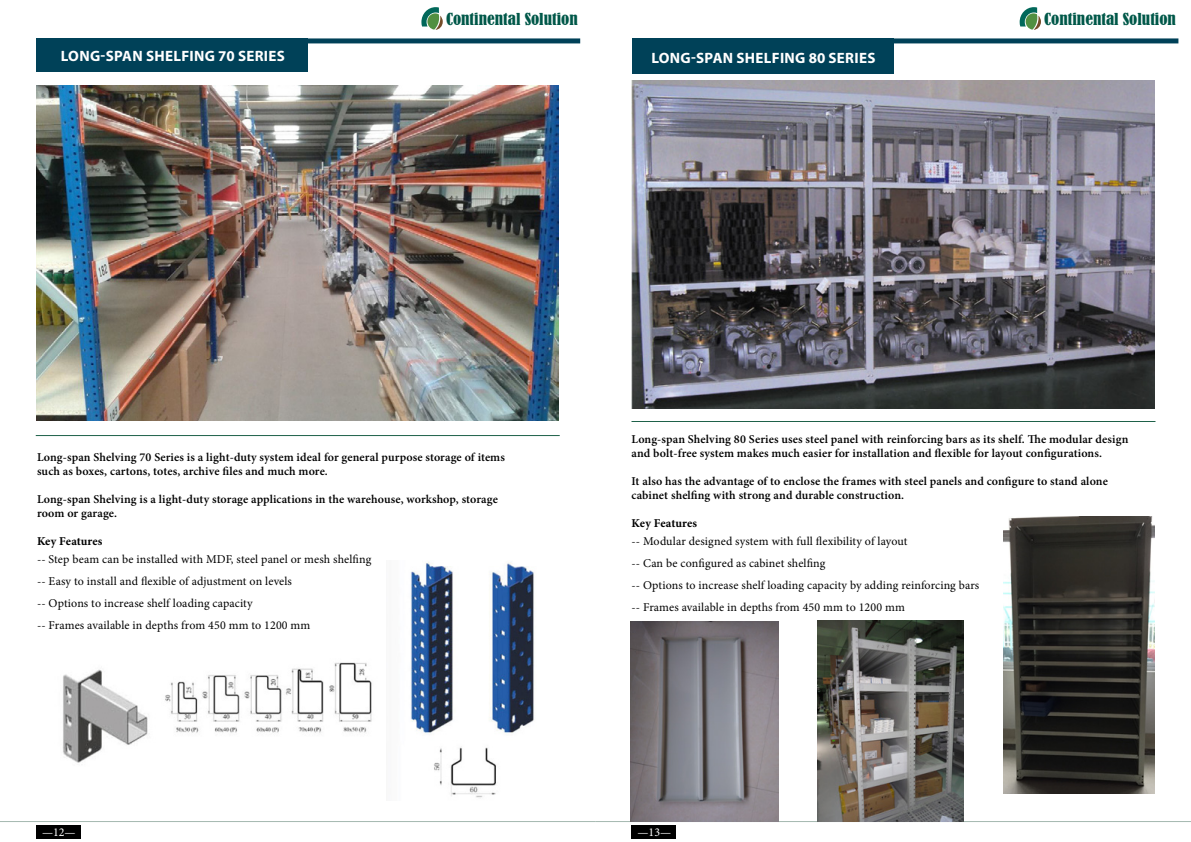
<style>
.page{position:relative;width:1191px;height:842px;background:#fff}
.page>*{position:absolute;margin:0;border:0;box-sizing:border-box;transform-origin:0 0}
.t1{font:condensed 15.5px "Bernard";color:#005849;scale:1.11 1}
.t2{font:700 15px "Myriad Pro";letter-spacing:.02em;color:#fff}
.t3{font:600 12px/14px "Minion Pro";letter-spacing:.01em;color:#000}
.t4{font:12px/22px "Minion Pro";letter-spacing:.01em;color:#000}
.t5{font:700 12px "Minion Pro";color:#000}
.t6{font:12px "Minion Pro";color:#fff}
</style>
<div class="page">
<div style="left:36px;top:825px;width:44px;height:14px;background:#000"></div>
<div style="left:631px;top:825px;width:45px;height:14px;background:#000"></div>
<svg style="left:421px;top:7px;width:22px;height:23px"></svg>
<hr style="left:0;top:821px;width:595px;height:1px;background:#66887a">
<hr style="left:595px;top:821px;width:596px;height:1px;background:#66887a">
<svg style="left:1019px;top:7px;width:22px;height:23px"></svg>
<div style="left:101px;top:38px;width:479px;height:5px;background:#004158"></div>
<div style="left:699px;top:38px;width:479px;height:5px;background:#004158"></div>
<div style="left:36px;top:39px;width:272px;height:33px;background:#004158"></div>
<img style="left:36px;top:85px;width:523px;height:336px">
<img style="left:165px;top:662px;width:207px;height:71px">
<img style="left:63px;top:669px;width:85px;height:94px">
<img style="left:410px;top:562px;width:124px;height:236px">
<hr style="left:36px;top:435px;width:524px;height:1px;background:#1e6149">
<div style="left:632px;top:38px;width:261px;height:36px;background:#004158"></div>
<img style="left:631px;top:80px;width:524px;height:328px">
<img style="left:1004px;top:517px;width:151px;height:276px">
<img style="left:630px;top:621px;width:148px;height:200px">
<img style="left:818px;top:620px;width:145px;height:201px">
<hr style="left:631px;top:421px;width:524px;height:1px;background:#1e6149">
<p class="t2" style="left:61px;top:47px;width:225px">LONG-SPAN SHELFING 70 SERIES</p>
<p class="t1" style="left:446px;top:10px;width:120px">Continental Solution</p>
<p class="t1" style="left:1044px;top:10px;width:120px">Continental Solution</p>
<p class="t2" style="left:651px;top:48px;width:225px">LONG-SPAN SHELFING 80 SERIES</p>
<p class="t3" style="left:37px;top:450px;width:469px">Long-span Shelving 70 Series is a light-duty system ideal for general purpose storage of items such as boxes, cartons, totes, archive files and much more.</p>
<p class="t3" style="left:37px;top:492px;width:462px">Long-span Shelving is a light-duty storage applications in the warehouse, workshop, storage room or garage.</p>
<p class="t5" style="left:37px;top:533px;width:67px">Key Features</p>
<p class="t4" style="left:37px;top:548px;width:336px">-- Step beam can be installed with MDF, steel panel or mesh shelfing -- Easy to install and flexible of adjustment on levels<br>-- Options to increase shelf loading capacity<br>-- Frames available in depths from 450 mm to 1200 mm</p>
<p class="t3" style="left:631px;top:432px;width:498px">Long-span Shelving 80 Series uses steel panel with reinforcing bars as its shelf. The modular design and bolt-free system makes much easier for installation and flexible for layout configurations.</p>
<p class="t3" style="left:631px;top:474px;width:478px">It also has the advantage of to enclose the frames with steel panels and configure to stand alone cabinet shelfing with strong and durable construction.</p>
<p class="t5" style="left:631px;top:514px;width:67px">Key Features</p>
<p class="t4" style="left:631px;top:530px;width:349px">-- Modular designed system with full flexibility of layout<br>-- Can be configured as cabinet shelfing<br>-- Options to increase shelf loading capacity by adding reinforcing bars -- Frames available in depths from 450 mm to 1200 mm</p>
<p class="t6" style="left:42px;top:824px;width:35px">—12—</p>
<p class="t6" style="left:637px;top:824px;width:35px">—13—</p>
</div>
